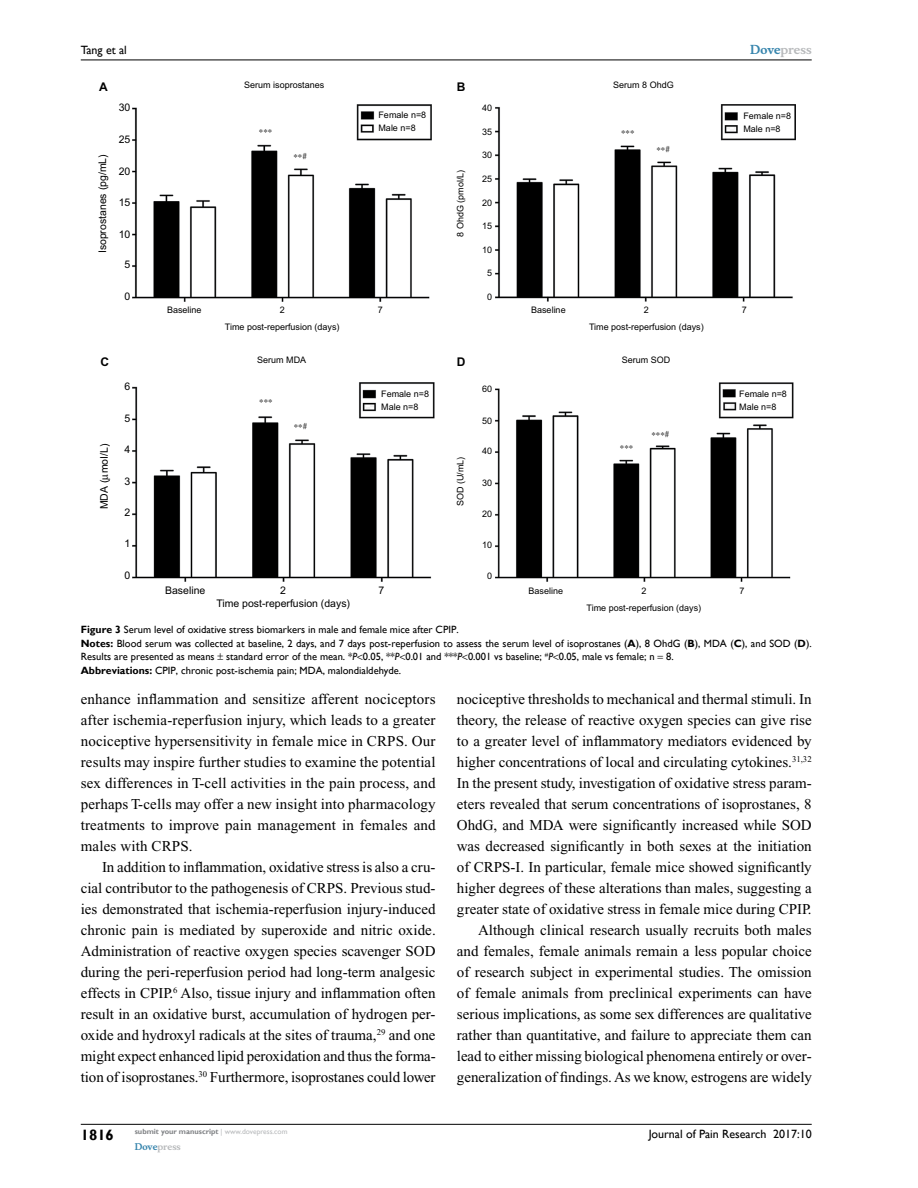
<style>
.page{position:relative;width:918px;height:1188px;background:#fff}
.page>*{position:absolute;margin:0;border:0;box-sizing:border-box;transform-origin:0 0}
.t1{font:15px/21px "Times New Roman";color:#000;text-align:justify}
.t2{font:700 15px "Gill Sans";color:#000}
.t3{font:12px "Gill Sans";color:#000}
.t4{font:700 12px "Musee";color:#b8babc}
.t5{font:700 12px "Arial";color:#000}
.t6{font:10.5px/13.5px "Gill Sans";color:#000}
.t7{font:10.5px/13px "Arial";color:#000;text-align:center}
.t8{font:9px/12.9px "Arial";color:#000}
.t9{font:9px "Symbol";color:#000}
.t10{font:700 9px "Musee";color:#b8babc}
.t11{font:700 7.5px "Gill Sans";color:#808285}
.s1{color:#3785ad}
.s2{font-weight:700}
.s3{font-style:italic}
.s4{font-weight:400;color:#b8babc}
</style>
<div class="page">
<hr style="left:81px;top:1124px;width:731px;height:1px;background:#000">
<hr style="left:81px;top:60px;width:731px;height:1px;background:#000">
<img style="left:132px;top:382px;width:302px;height:199px">
<img style="left:133px;top:104px;width:299px;height:197px">
<img style="left:495px;top:104px;width:300px;height:197px">
<img style="left:495px;top:382px;width:298px;height:199px">
<svg style="left:665px;top:431px;width:4px;height:6px"></svg>
<svg style="left:294px;top:153px;width:13px;height:6px"></svg>
<svg style="left:294px;top:423px;width:13px;height:6px"></svg>
<svg style="left:657px;top:146px;width:13px;height:6px"></svg>
<p class="t3" style="left:81px;top:43px;width:48px">Tang et al</p>
<p class="t4" style="left:750px;top:43px;width:63px"><span class="s1">Dove</span>press</p>
<p class="t8" style="left:244px;top:80px;width:82px">Serum isoprostanes</p>
<p class="t8" style="left:613px;top:80px;width:62px">Serum 8 OhdG</p>
<p class="t8" style="left:379px;top:110px;width:49px">Female n=8<br>Male n=8</p>
<p class="t8" style="left:743px;top:110px;width:49px">Female n=8<br>Male n=8</p>
<p class="t5" style="left:99px;top:78px;width:10px">A</p>
<p class="t5" style="left:457px;top:78px;width:10px">B</p>
<p class="t7" style="left:119px;top:102px;width:13px">30</p>
<p class="t8" style="left:482px;top:102px;width:12px">40</p>
<p class="t8" style="left:482px;top:126px;width:12px">35</p>
<p class="t8" style="left:482px;top:149px;width:12px">30</p>
<p class="t8" style="left:482px;top:173px;width:12px">25</p>
<p class="t8" style="left:482px;top:197px;width:12px">20</p>
<p class="t8" style="left:482px;top:220px;width:12px">15</p>
<p class="t8" style="left:482px;top:244px;width:12px">10</p>
<p class="t8" style="left:487px;top:267px;width:7px">5</p>
<p class="t8" style="left:487px;top:291px;width:7px">0</p>
<p class="t9" style="left:259px;top:125px;width:15px">∗∗∗</p>
<p class="t9" style="left:621px;top:126px;width:15px">∗∗∗</p>
<p class="t7" style="left:119px;top:134px;width:13px">25</p>
<p class="t7" style="left:97px;top:253px;width:101px;rotate:-90deg">Isoprostanes (pg/mL)</p>
<p class="t7" style="left:119px;top:166px;width:13px">20</p>
<p class="t7" style="left:119px;top:197px;width:13px">15</p>
<p class="t8" style="left:455px;top:237px;width:69px;rotate:-90deg">8 OhdG (pmol/L)</p>
<p class="t7" style="left:119px;top:229px;width:13px">10</p>
<p class="t7" style="left:125px;top:259px;width:7px">5</p>
<p class="t7" style="left:125px;top:291px;width:7px">0</p>
<p class="t8" style="left:225px;top:302px;width:116px;line-height:17.7px;text-align:center">2<br>Time post-reperfusion (days)</p>
<p class="t8" style="left:257px;top:354px;width:51px">Serum MDA</p>
<p class="t8" style="left:622px;top:354px;width:50px">Serum SOD</p>
<p class="t8" style="left:378px;top:304px;width:7px">7</p>
<p class="t8" style="left:531px;top:304px;width:36px">Baseline</p>
<p class="t8" style="left:589px;top:302px;width:116px;line-height:17.7px;text-align:center">2<br>Time post-reperfusion (days)</p>
<p class="t8" style="left:742px;top:304px;width:7px">7</p>
<p class="t8" style="left:167px;top:304px;width:36px">Baseline</p>
<p class="t5" style="left:101px;top:353px;width:10px">C</p>
<p class="t5" style="left:457px;top:353px;width:10px">D</p>
<p class="t7" style="left:99px;top:509px;width:67px;rotate:-90deg">MDA ( moI/L)</p>
<p class="t7" style="left:125px;top:381px;width:7px">6</p>
<p class="t7" style="left:125px;top:412px;width:7px">5</p>
<p class="t7" style="left:125px;top:443px;width:7px">4</p>
<p class="t7" style="left:125px;top:475px;width:7px">3</p>
<p class="t7" style="left:125px;top:506px;width:7px">2</p>
<p class="t7" style="left:125px;top:538px;width:7px">1</p>
<p class="t7" style="left:125px;top:569px;width:7px">0</p>
<p class="t9" style="left:259px;top:395px;width:15px">∗∗∗</p>
<p class="t8" style="left:381px;top:389px;width:49px">Female n=8<br>Male n=8</p>
<p class="t8" style="left:455px;top:506px;width:51px;rotate:-90deg">SOD (U/mL)</p>
<p class="t8" style="left:482px;top:384px;width:12px">60</p>
<p class="t8" style="left:482px;top:415px;width:12px">50</p>
<p class="t8" style="left:482px;top:446px;width:12px">40</p>
<p class="t8" style="left:482px;top:477px;width:12px">30</p>
<p class="t8" style="left:482px;top:508px;width:12px">20</p>
<p class="t8" style="left:482px;top:540px;width:12px">10</p>
<p class="t8" style="left:487px;top:571px;width:7px">0</p>
<p class="t9" style="left:620px;top:441px;width:15px">∗∗∗</p>
<p class="t9" style="left:651px;top:428px;width:15px">∗∗∗</p>
<p class="t8" style="left:739px;top:388px;width:49px">Female n=8<br>Male n=8</p>
<p class="t7" style="left:165px;top:585px;width:42px">Baseline</p>
<p class="t7" style="left:216px;top:585px;width:135px">2<br>Time post-reperfusion (days)</p>
<p class="t7" style="left:378px;top:585px;width:7px">7</p>
<p class="t8" style="left:529px;top:586px;width:36px">Baseline</p>
<p class="t8" style="left:587px;top:584px;width:116px;line-height:16.6px;text-align:center">2<br>Time post-reperfusion (days)</p>
<p class="t8" style="left:739px;top:586px;width:7px">7</p>
<p class="t6" style="left:81px;top:623px;width:732px"><span class="s2">Figure 3</span> Serum level of oxidative stress biomarkers in male and female mice after CPIP.<br><span class="s2">Notes:</span> Blood serum was collected at baseline, 2 days, and 7 days post-reperfusion to assess the serum level of isoprostanes (<span class="s2">A</span>), 8 OhdG (<span class="s2">B</span>), MDA (<span class="s2">C</span>), and SOD (<span class="s2">D</span>).<br>Results are presented as means standard error of the mean. *<span class="s3">P</span> 0.05, **<span class="s3">P</span> 0.01 and ***<span class="s3">P</span> 0.001 vs baseline; <sup>#</sup><span class="s3">P</span> 0.05, male vs female; n 8.<br><span class="s2">Abbreviations:</span> CPIP, chronic post-ischemia pain; MDA, malondialdehyde.</p>
<p class="t1" style="left:81px;top:688px;width:357px">enhance inflammation and sensitize afferent nociceptors after ischemia-reperfusion injury, which leads to a greater nociceptive hypersensitivity in female mice in CRPS. Our results may inspire further studies to examine the potential sex differences in T-cell activities in the pain process, and perhaps T-cells may offer a new insight into pharmacology treatments to improve pain management in females and males with CRPS.</p>
<p class="t1" style="left:81px;top:856px;width:357px;text-indent:21px">In addition to inflammation, oxidative stress is also a cru&shy;cial contributor to the pathogenesis of CRPS. Previous stud&shy;ies demonstrated that ischemia-reperfusion injury-induced chronic pain is mediated by superoxide and nitric oxide.<br>Administration of reactive oxygen species scavenger SOD during the peri-reperfusion period had long-term analgesic effects in CPIP.<sup>6</sup> Also, tissue injury and inflammation often result in an oxidative burst, accumulation of hydrogen per&shy;oxide and hydroxyl radicals at the sites of trauma,<sup>29</sup> and one might expect enhanced lipid peroxidation and thus the forma&shy;tion of isoprostanes.<sup>30</sup> Furthermore, isoprostanes could lower</p>
<p class="t1" style="left:457px;top:688px;width:356px;text-align:right">nociceptive thresholds to mechanical and thermal stimuli. In theory, the release of reactive oxygen species can give rise to a greater level of inflammatory mediators evidenced by higher concentrations of local and circulating cytokines.<sup>31,32<br></sup>In the present study, investigation of oxidative stress param&shy;eters revealed that serum concentrations of isoprostanes, 8<br>OhdG, and MDA were significantly increased while SOD was decreased significantly in both sexes at the initiation of CRPS-I. In particular, female mice showed significantly higher degrees of these alterations than males, suggesting a greater state of oxidative stress in female mice during CPIP.<br>Although clinical research usually recruits both males and females, female animals remain a less popular choice of research subject in experimental studies. The omission of female animals from preclinical experiments can have serious implications, as some sex differences are qualitative rather than quantitative, and failure to appreciate them can lead to either missing biological phenomena entirely or over&shy;generalization of findings. As we know, estrogens are widely</p>
<p class="t2" style="left:81px;top:1126px;width:35px">1816</p>
<p class="t11" style="left:135px;top:1127px;width:154px">submit your manuscript <span class="s4">| www.dovepress.com</span></p>
<p class="t10" style="left:135px;top:1141px;width:48px"><span class="s1">Dove</span>press</p>
<p class="t3" style="left:649px;top:1127px;width:164px">Journal of Pain Research 2017:10</p>
</div>
